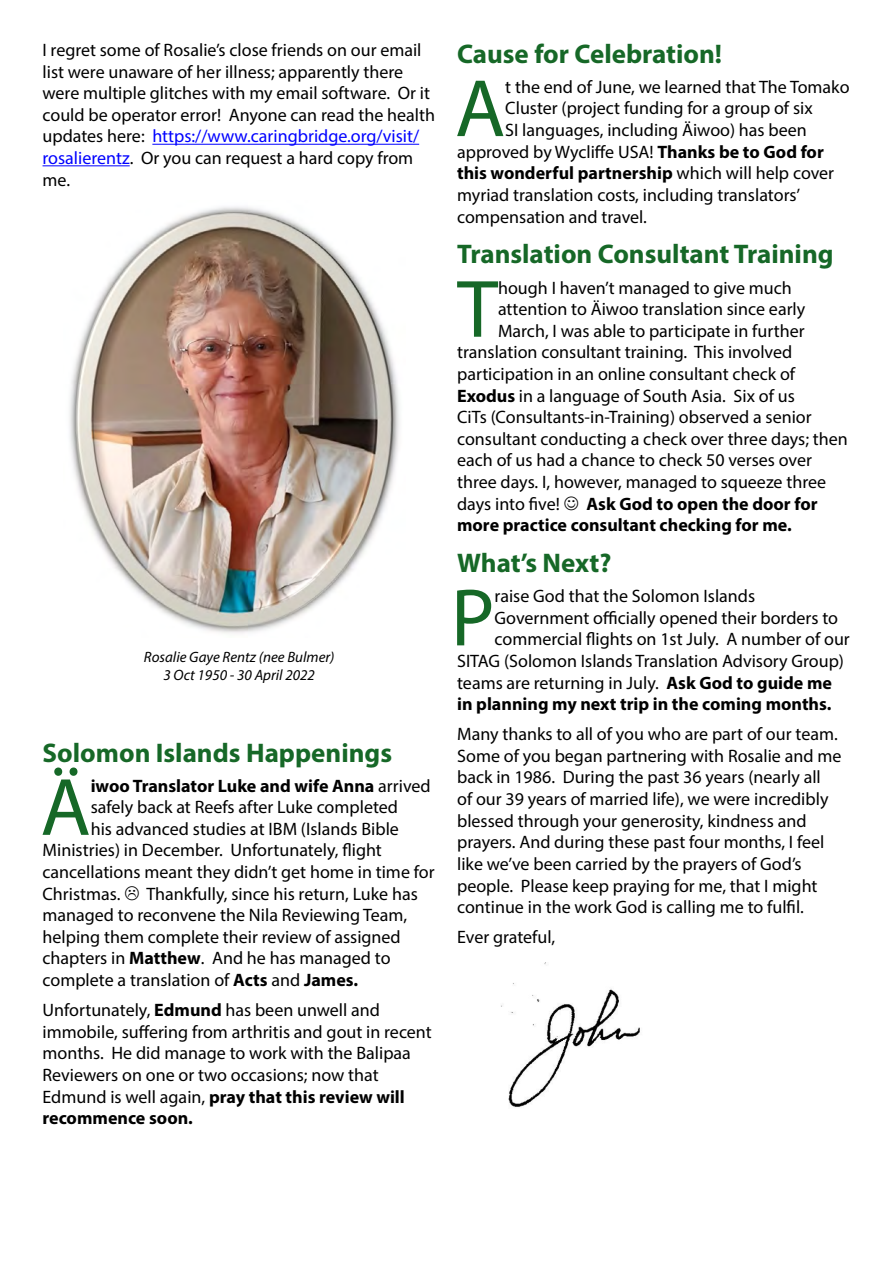
<style>
.page{position:relative;width:893px;height:1263px;background:#fff}
.page>*{position:absolute;margin:0;border:0;box-sizing:border-box;transform-origin:0 0}
.t1{font:82.05px "Myriad Pro";color:#166827}
.t2{font:700 27px "Myriad Pro";color:#166827}
.t3{font:18px/21.6px "Myriad Pro";color:#000}
.t4{font:700 18px/21.6px "Myriad Pro";color:#000}
.t5{font:italic 15px/17.5px "Myriad Pro";color:#000;text-align:center}
.s1{color:#00f}
.s2{font-weight:400}
.s3{font-weight:700}
</style>
<div class="page">
<hr style="left:152px;top:144px;width:267px;height:1px;background:#00f">
<hr style="left:43px;top:165px;width:87px;height:1px;background:#00f">
<img style="left:69px;top:207px;width:331px;height:426px">
<img style="left:501px;top:963px;width:139px;height:145px">
<p class="t3" style="left:43px;top:39px;width:394px">I regret some of Rosalie’s close friends on our email list were unaware of her illness; apparently there were multiple glitches with my email software. Or it could be operator error! Anyone can read the health updates here: <span class="s1">https://www.caringbridge.org/visit/ rosalierentz</span>. Or you can request a hard copy from me.</p>
<p class="t5" style="left:144px;top:648px;width:192px">Rosalie Gaye Rentz (nee Bulmer)<br>3 Oct 1950 - 30 April 2022</p>
<h2 class="t2" style="left:43px;top:735px;width:351px">Solomon Islands Happenings</h2>
<h1 class="t1" style="left:40px;top:757px;width:52px">Ä</h1>
<p class="t4" style="left:91px;top:774px;width:341px">iwoo Translator Luke and wife Anna <span class="s2">arrived</span></p>
<p class="t3" style="left:91px;top:796px;width:309px">safely back at Reefs after Luke completed</p>
<p class="t3" style="left:91px;top:818px;width:310px">his advanced studies at IBM (Islands Bible</p>
<p class="t3" style="left:43px;top:839px;width:341px">Ministries) in December. Unfortunately, flight</p>
<p class="t3" style="left:43px;top:861px;width:394px">cancellations meant they didn’t get home in time for</p>
<p class="t3" style="left:43px;top:882px;width:80px">Christmas.</p>
<p class="t3" style="left:43px;top:882px;width:377px;text-indent:104px">Thankfully, since his return, Luke has managed to reconvene the Nila Reviewing Team, helping them complete their review of assigned chapters in <span class="s3">Matthew</span>. And he has managed to complete a translation of <span class="s3">Acts</span> and <span class="s3">James.</span></p>
<p class="t3" style="left:43px;top:999px;width:391px">Unfortunately, <span class="s3">Edmund</span> has been unwell and immobile, suffering from arthritis and gout in recent months. He did manage to work with the Balipaa Reviewers on one or two occasions; now that Edmund is well again, <span class="s3">pray that this review will recommence soon.</span></p>
<h2 class="t2" style="left:457px;top:36px;width:267px">Cause for Celebration!</h2>
<h1 class="t1" style="left:455px;top:58px;width:52px">A</h1>
<p class="t3" style="left:505px;top:76px;width:346px">t the end of June, we learned that The Tomako</p>
<p class="t3" style="left:505px;top:97px;width:309px">Cluster (project funding for a group of six</p>
<p class="t3" style="left:505px;top:119px;width:303px">SI languages, including Äiwoo) has been</p>
<p class="t3" style="left:457px;top:141px;width:368px">approved by Wycliffe USA! <span class="s3">Thanks be to God for</span></p>
<p class="t4" style="left:457px;top:162px;width:378px">this wonderful partnership <span class="s2">which will help cover</span></p>
<p class="t3" style="left:457px;top:184px;width:344px">myriad translation costs, including translators’</p>
<p class="t3" style="left:457px;top:205px;width:191px">compensation and travel.</p>
<h2 class="t2" style="left:457px;top:237px;width:378px">Translation Consultant Training</h2>
<h1 class="t1" style="left:457px;top:259px;width:42px">T</h1>
<p class="t3" style="left:498px;top:276px;width:295px">hough I haven’t managed to give much</p>
<p class="t3" style="left:498px;top:298px;width:309px">attention to Äiwoo translation since early</p>
<p class="t3" style="left:498px;top:320px;width:308px">March, I was able to participate in further</p>
<p class="t3" style="left:457px;top:341px;width:337px">translation consultant training. This involved</p>
<p class="t3" style="left:457px;top:363px;width:340px">participation in an online consultant check of</p>
<p class="t3" style="left:457px;top:384px;width:339px"><span class="s3">Exodus</span> in a language of South Asia. Six of us</p>
<p class="t3" style="left:457px;top:406px;width:356px">CiTs (Consultants-in-Training) observed a senior</p>
<p class="t3" style="left:457px;top:428px;width:392px">consultant conducting a check over three days; then</p>
<p class="t3" style="left:457px;top:449px;width:356px">each of us had a chance to check 50 verses over</p>
<p class="t3" style="left:457px;top:471px;width:370px">three days. I, however, managed to squeeze three</p>
<p class="t3" style="left:457px;top:492px;width:104px">days into five!</p>
<p class="t4" style="left:457px;top:492px;width:362px;text-indent:129px">Ask God to open the door for more practice consultant checking for me.</p>
<h2 class="t2" style="left:457px;top:545px;width:156px">What’s Next?</h2>
<h1 class="t1" style="left:451px;top:567px;width:45px">P</h1>
<p class="t3" style="left:495px;top:585px;width:262px">raise God that the Solomon Islands</p>
<p class="t3" style="left:495px;top:607px;width:345px">Government officially opened their borders to</p>
<p class="t3" style="left:495px;top:628px;width:357px">commercial flights on 1st July. A number of our</p>
<p class="t3" style="left:457px;top:650px;width:388px">SITAG (Solomon Islands Translation Advisory Group)</p>
<p class="t3" style="left:457px;top:671px;width:376px">teams are returning in July. <span class="s3">Ask God to guide me</span></p>
<p class="t4" style="left:457px;top:693px;width:376px">in planning my next trip in the coming months.</p>
<p class="t3" style="left:457px;top:723px;width:386px">Many thanks to all of you who are part of our team.<br>Some of you began partnering with Rosalie and me back in 1986. During the past 36 years (nearly all<br>of our 39 years of married life), we were incredibly blessed through your generosity, kindness and prayers. And during these past four months, I feel like we’ve been carried by the prayers of God’s people. Please keep praying for me, that I might continue in the work God is calling me to fulfil.</p>
<p class="t3" style="left:457px;top:926px;width:100px">Ever grateful,</p>
</div>
